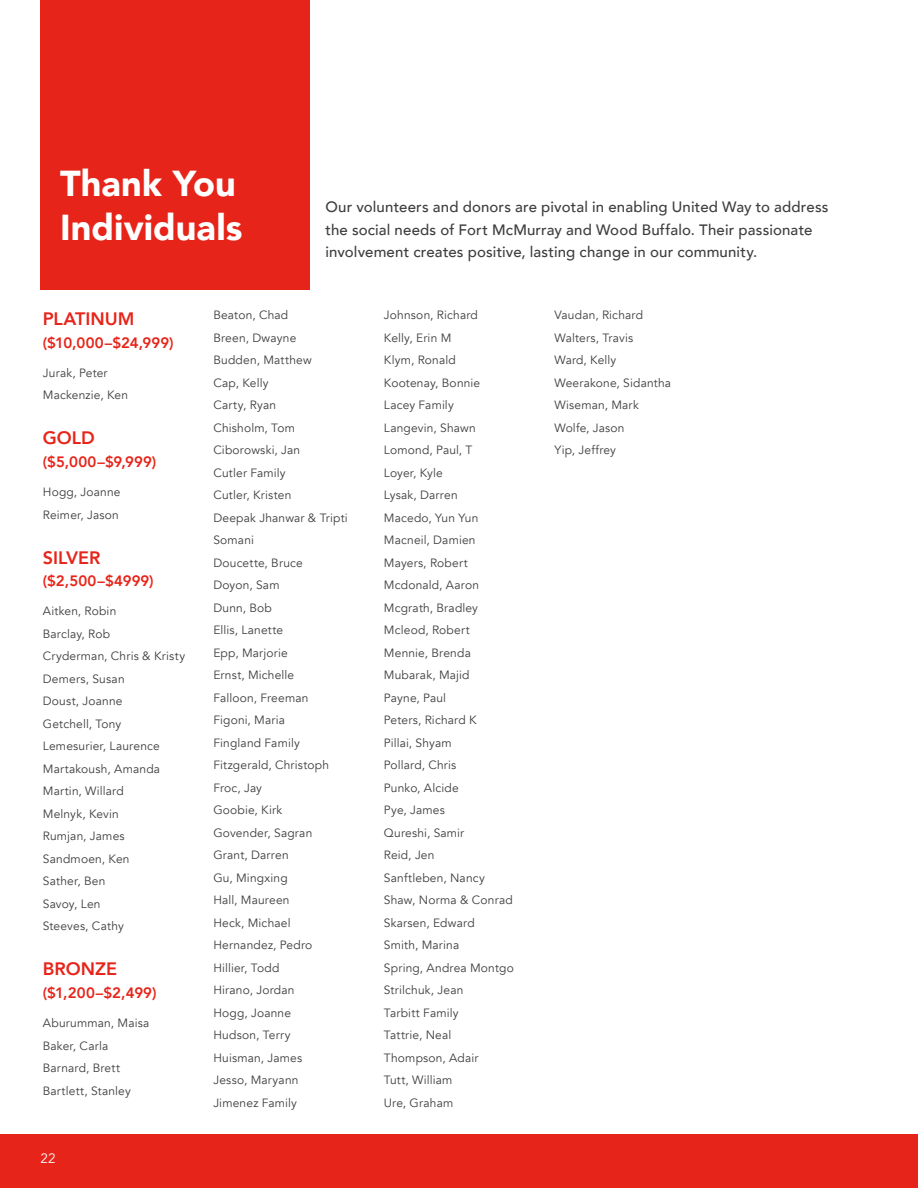
<style>
.page{position:relative;width:918px;height:1188px;background:#fff}
.page>*{position:absolute;margin:0;border:0;box-sizing:border-box;transform-origin:0 0}
.t1{font:900 36px "Avenir";color:#fff}
.Team_Name{font:800 18px "Avenir";color:#e72419}
.Team_Title{font:800 18px "Avenir";color:#e72419}
.Body{font:500 15px/22.5px "Avenir";letter-spacing:.01em;color:#3e3e3f}
.Team_Name-2{font:800 15px "Avenir";letter-spacing:.005em;color:#e72419}
.Team_Title-2{font:800 15px "Avenir";letter-spacing:.005em;color:#e72419}
.t2{font:13.5px "Avenir";color:#fff}
.Team_Name-3{font:12px/22.5px "Avenir";letter-spacing:.015em;color:#3e3e3f}
</style>
<div class="page">
<div style="left:0;top:1134px;width:918px;height:54px;background:#e72419"></div>
<div style="left:40px;top:0;width:270px;height:289px;background:#e72419"></div>
<p class="t1" style="left:60px;top:153px;width:177px">Thank You</p>
<p class="t1" style="left:60px;top:196px;width:184px">Individuals</p>
<p class="Body" style="left:326px;top:195px;width:505px">Our volunteers and donors are pivotal in enabling United Way to address the social needs of Fort McMurray and Wood Buffalo. Their passionate involvement creates positive, lasting change in our community.</p>
<p class="Team_Title" style="left:43px;top:305px;width:93px">PLATINUM</p>
<p class="Team_Title-2" style="left:43px;top:331px;width:132px">($10,000–$24,999)</p>
<p class="Team_Name-3" style="left:43px;top:362px;width:66px">Jurak, Peter</p>
<p class="Team_Name-3" style="left:43px;top:384px;width:87px">Mackenzie, Ken</p>
<p class="Team_Name" style="left:43px;top:424px;width:53px">GOLD</p>
<p class="Team_Name-2" style="left:43px;top:450px;width:115px">($5,000–$9,999)</p>
<p class="Team_Name-3" style="left:43px;top:481px;width:79px">Hogg, Joanne</p>
<p class="Team_Name-3" style="left:43px;top:503px;width:78px">Reimer, Jason</p>
<p class="Team_Name" style="left:43px;top:543px;width:59px">SILVER</p>
<p class="Team_Name-2" style="left:43px;top:569px;width:112px">($2,500–$4999)</p>
<p class="Team_Name-3" style="left:43px;top:600px;width:75px">Aitken, Robin</p>
<p class="Team_Name-3" style="left:43px;top:623px;width:69px">Barclay, Rob</p>
<p class="Team_Name-3" style="left:43px;top:645px;width:144px">Cryderman, Chris &amp; Kristy</p>
<p class="Team_Name-3" style="left:43px;top:668px;width:83px">Demers, Susan</p>
<p class="Team_Name-3" style="left:43px;top:690px;width:81px">Doust, Joanne</p>
<p class="Team_Name-3" style="left:43px;top:713px;width:80px">Getchell, Tony</p>
<p class="Team_Name-3" style="left:43px;top:735px;width:118px">Lemesurier, Laurence</p>
<p class="Team_Name-3" style="left:43px;top:758px;width:119px">Martakoush, Amanda</p>
<p class="Team_Name-3" style="left:43px;top:780px;width:82px">Martin, Willard</p>
<p class="Team_Name-3" style="left:43px;top:803px;width:78px">Melnyk, Kevin</p>
<p class="Team_Name-3" style="left:43px;top:825px;width:83px">Rumjan, James</p>
<p class="Team_Name-3" style="left:43px;top:848px;width:88px">Sandmoen, Ken</p>
<p class="Team_Name-3" style="left:43px;top:870px;width:64px">Sather, Ben</p>
<p class="Team_Name-3" style="left:43px;top:893px;width:59px">Savoy, Len</p>
<p class="Team_Name-3" style="left:43px;top:915px;width:82px">Steeves, Cathy</p>
<p class="Team_Name" style="left:43px;top:955px;width:76px">BRONZE</p>
<p class="Team_Name-2" style="left:43px;top:981px;width:115px">($1,200–$2,499)</p>
<p class="Team_Name-3" style="left:43px;top:1012px;width:108px">Aburumman, Maisa</p>
<p class="Team_Name-3" style="left:43px;top:1034px;width:67px">Baker, Carla</p>
<p class="Team_Name-3" style="left:43px;top:1057px;width:79px">Barnard, Brett</p>
<p class="Team_Name-3" style="left:43px;top:1079px;width:89px">Bartlett, Stanley</p>
<p class="t2" style="left:40px;top:1151px;width:17px">22</p>
<p class="Team_Name-3" style="left:213px;top:304px;width:76px">Beaton, Chad</p>
<p class="Team_Name-3" style="left:213px;top:326px;width:84px">Breen, Dwayne</p>
<p class="Team_Name-3" style="left:213px;top:349px;width:100px">Budden, Matthew</p>
<p class="Team_Name-3" style="left:213px;top:371px;width:57px">Cap, Kelly</p>
<p class="Team_Name-3" style="left:213px;top:394px;width:64px">Carty, Ryan</p>
<p class="Team_Name-3" style="left:213px;top:416px;width:83px">Chisholm, Tom</p>
<p class="Team_Name-3" style="left:213px;top:439px;width:88px">Ciborowski, Jan</p>
<p class="Team_Name-3" style="left:213px;top:461px;width:74px">Cutler Family</p>
<p class="Team_Name-3" style="left:213px;top:484px;width:80px">Cutler, Kristen</p>
<p class="Team_Name-3" style="left:213px;top:506px;width:136px">Deepak Jhanwar &amp; Tripti<br>Somani</p>
<p class="Team_Name-3" style="left:213px;top:551px;width:91px">Doucette, Bruce</p>
<p class="Team_Name-3" style="left:213px;top:574px;width:68px">Doyon, Sam</p>
<p class="Team_Name-3" style="left:213px;top:596px;width:60px">Dunn, Bob</p>
<p class="Team_Name-3" style="left:213px;top:619px;width:71px">Ellis, Lanette</p>
<p class="Team_Name-3" style="left:213px;top:641px;width:76px">Epp, Marjorie</p>
<p class="Team_Name-3" style="left:213px;top:664px;width:82px">Ernst, Michelle</p>
<p class="Team_Name-3" style="left:213px;top:686px;width:97px">Falloon, Freeman</p>
<p class="Team_Name-3" style="left:213px;top:709px;width:73px">Figoni, Maria</p>
<p class="Team_Name-3" style="left:213px;top:731px;width:88px">Fingland Family</p>
<p class="Team_Name-3" style="left:213px;top:754px;width:117px">Fitzgerald, Christoph</p>
<p class="Team_Name-3" style="left:213px;top:776px;width:50px">Froc, Jay</p>
<p class="Team_Name-3" style="left:213px;top:799px;width:70px">Goobie, Kirk</p>
<p class="Team_Name-3" style="left:213px;top:821px;width:100px">Govender, Sagran</p>
<p class="Team_Name-3" style="left:213px;top:844px;width:77px">Grant, Darren</p>
<p class="Team_Name-3" style="left:213px;top:866px;width:76px">Gu, Mingxing</p>
<p class="Team_Name-3" style="left:213px;top:889px;width:78px">Hall, Maureen</p>
<p class="Team_Name-3" style="left:213px;top:911px;width:79px">Heck, Michael</p>
<p class="Team_Name-3" style="left:213px;top:934px;width:101px">Hernandez, Pedro</p>
<p class="Team_Name-3" style="left:213px;top:956px;width:68px">Hillier, Todd</p>
<p class="Team_Name-3" style="left:213px;top:979px;width:83px">Hirano, Jordan</p>
<p class="Team_Name-3" style="left:213px;top:1001px;width:79px">Hogg, Joanne</p>
<p class="Team_Name-3" style="left:213px;top:1024px;width:79px">Hudson, Terry</p>
<p class="Team_Name-3" style="left:213px;top:1046px;width:90px">Huisman, James</p>
<p class="Team_Name-3" style="left:213px;top:1069px;width:87px">Jesso, Maryann</p>
<p class="Team_Name-3" style="left:213px;top:1091px;width:85px">Jimenez Family</p>
<p class="Team_Name-3" style="left:384px;top:304px;width:96px">Johnson, Richard</p>
<p class="Team_Name-3" style="left:384px;top:326px;width:69px">Kelly, Erin M</p>
<p class="Team_Name-3" style="left:384px;top:349px;width:73px">Klym, Ronald</p>
<p class="Team_Name-3" style="left:384px;top:371px;width:98px">Kootenay, Bonnie</p>
<p class="Team_Name-3" style="left:384px;top:394px;width:71px">Lacey Family</p>
<p class="Team_Name-3" style="left:384px;top:416px;width:93px">Langevin, Shawn</p>
<p class="Team_Name-3" style="left:384px;top:439px;width:90px">Lomond, Paul, T</p>
<p class="Team_Name-3" style="left:384px;top:461px;width:61px">Loyer, Kyle</p>
<p class="Team_Name-3" style="left:384px;top:484px;width:75px">Lysak, Darren</p>
<p class="Team_Name-3" style="left:384px;top:506px;width:96px">Macedo, Yun Yun</p>
<p class="Team_Name-3" style="left:384px;top:529px;width:93px">Macneil, Damien</p>
<p class="Team_Name-3" style="left:384px;top:551px;width:85px">Mayers, Robert</p>
<p class="Team_Name-3" style="left:384px;top:574px;width:97px">Mcdonald, Aaron</p>
<p class="Team_Name-3" style="left:384px;top:596px;width:96px">Mcgrath, Bradley</p>
<p class="Team_Name-3" style="left:384px;top:619px;width:87px">Mcleod, Robert</p>
<p class="Team_Name-3" style="left:384px;top:641px;width:89px">Mennie, Brenda</p>
<p class="Team_Name-3" style="left:384px;top:664px;width:87px">Mubarak, Majid</p>
<p class="Team_Name-3" style="left:384px;top:686px;width:64px">Payne, Paul</p>
<p class="Team_Name-3" style="left:384px;top:709px;width:94px">Peters, Richard K</p>
<p class="Team_Name-3" style="left:384px;top:731px;width:69px">Pillai, Shyam</p>
<p class="Team_Name-3" style="left:384px;top:754px;width:74px">Pollard, Chris</p>
<p class="Team_Name-3" style="left:384px;top:776px;width:76px">Punko, Alcide</p>
<p class="Team_Name-3" style="left:384px;top:799px;width:63px">Pye, James</p>
<p class="Team_Name-3" style="left:384px;top:821px;width:82px">Qureshi, Samir</p>
<p class="Team_Name-3" style="left:384px;top:844px;width:52px">Reid, Jen</p>
<p class="Team_Name-3" style="left:384px;top:866px;width:102px">Sanftleben, Nancy</p>
<p class="Team_Name-3" style="left:384px;top:889px;width:130px">Shaw, Norma &amp; Conrad</p>
<p class="Team_Name-3" style="left:384px;top:911px;width:92px">Skarsen, Edward</p>
<p class="Team_Name-3" style="left:384px;top:934px;width:77px">Smith, Marina</p>
<p class="Team_Name-3" style="left:384px;top:956px;width:131px">Spring, Andrea Montgo</p>
<p class="Team_Name-3" style="left:384px;top:979px;width:81px">Strilchuk, Jean</p>
<p class="Team_Name-3" style="left:384px;top:1001px;width:76px">Tarbitt Family</p>
<p class="Team_Name-3" style="left:384px;top:1024px;width:69px">Tattrie, Neal</p>
<p class="Team_Name-3" style="left:384px;top:1046px;width:96px">Thompson, Adair</p>
<p class="Team_Name-3" style="left:384px;top:1069px;width:70px">Tutt, William</p>
<p class="Team_Name-3" style="left:384px;top:1091px;width:71px">Ure, Graham</p>
<p class="Team_Name-3" style="left:554px;top:304px;width:90px">Vaudan, Richard</p>
<p class="Team_Name-3" style="left:554px;top:326px;width:80px">Walters, Travis</p>
<p class="Team_Name-3" style="left:554px;top:349px;width:63px">Ward, Kelly</p>
<p class="Team_Name-3" style="left:554px;top:371px;width:118px">Weerakone, Sidantha</p>
<p class="Team_Name-3" style="left:554px;top:394px;width:86px">Wiseman, Mark</p>
<p class="Team_Name-3" style="left:554px;top:416px;width:72px">Wolfe, Jason</p>
<p class="Team_Name-3" style="left:554px;top:439px;width:63px">Yip, Jeffrey</p>
</div>
